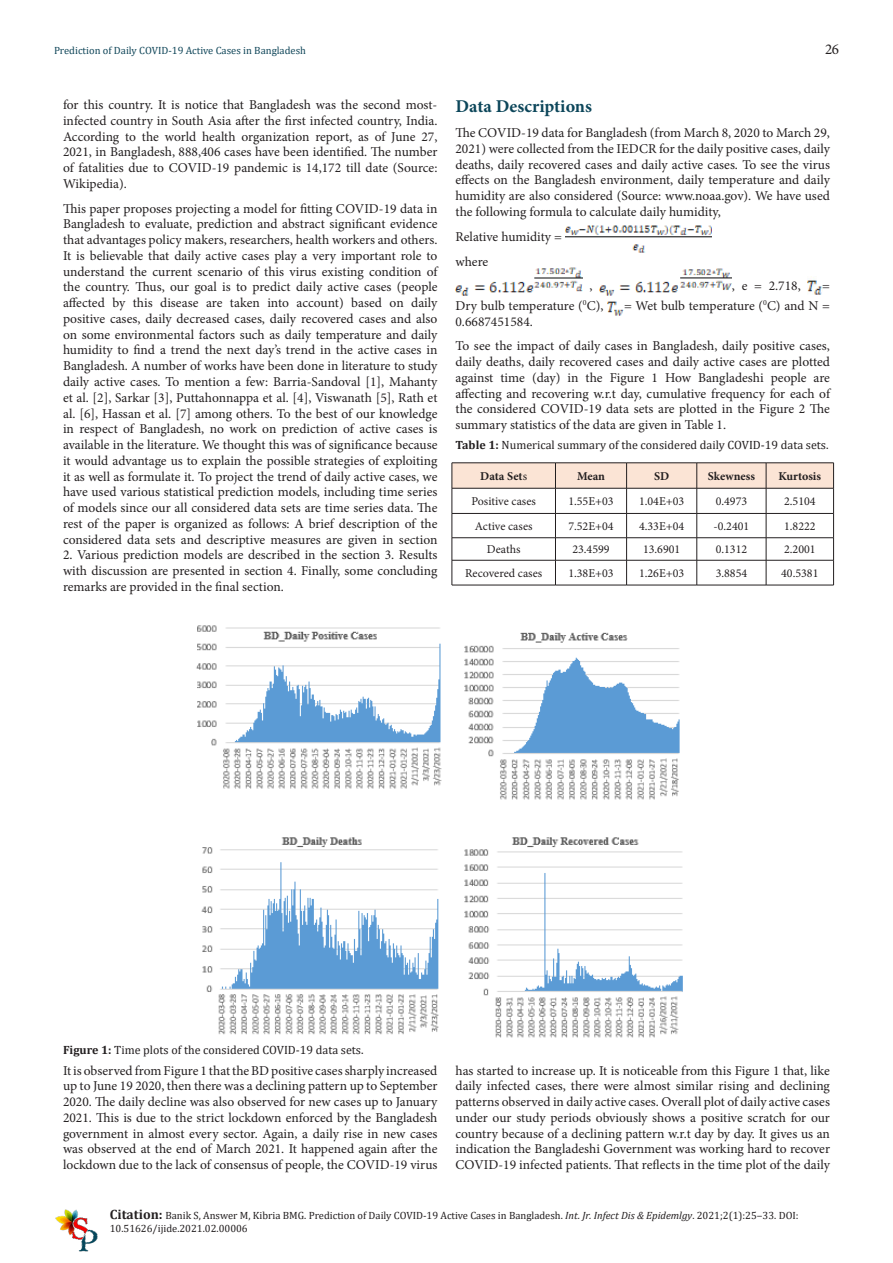
<style>
.page{position:relative;width:893px;height:1263px;background:#fff}
.page>*{position:absolute;margin:0;border:0;box-sizing:border-box;transform-origin:0 0}
.t1{font:700 18px "Minion Pro";color:#0c465a}
.t2{font:15px "Minion Pro";color:#231f20}
.t3{font:13.5px/15.8px "Minion Pro";color:#231f20;text-align:justify}
.t4{font:12px "Minion Pro";color:#231f20}
.t5{font:12px "Cambria";color:#231f20}
.t6{font:700 12px "Minion Pro";color:#231f20}
.t7{font:10.5px/12.6px "Cambria";color:#231f20}
.t8{font:10.5px "Cambria";color:#11475a}
.s1{font-weight:700}
.s2{font-weight:400}
.s3{font-weight:700;font-size:13.5px}
.s4{font-style:italic}
</style>
<div class="page">
<img style="left:55px;top:1209px;width:43px;height:43px">
<img style="left:565px;top:225px;width:146px;height:28px">
<img style="left:455px;top:267px;width:128px;height:29px">
<img style="left:599px;top:268px;width:133px;height:28px">
<img style="left:807px;top:276px;width:15px;height:19px">
<img style="left:607px;top:301px;width:17px;height:15px">
<svg style="left:452px;top:463px;width:382px;height:122px"></svg>
<hr style="left:452px;top:585px;width:103px;height:1px;background:#231f20">
<hr style="left:555px;top:585px;width:72px;height:1px;background:#231f20">
<hr style="left:627px;top:585px;width:70px;height:1px;background:#231f20">
<hr style="left:697px;top:585px;width:69px;height:1px;background:#231f20">
<hr style="left:766px;top:585px;width:68px;height:1px;background:#231f20">
<img style="left:196px;top:625px;width:487px;height:413px">
<p class="t8" style="left:54px;top:44px;width:254px">Prediction of Daily COVID-19 Active Cases in Bangladesh</p>
<p class="t2" style="left:825px;top:39px;width:15px">26</p>
<p class="t3" style="left:63px;top:97px;width:376px">for this country. It is notice that Bangladesh was the second most&shy;infected country in South Asia after the first infected country, India.<br>According to the world health organization report, as of June 27, 2021, in Bangladesh, 888,406 cases have been identified. The number of fatalities due to COVID-19 pandemic is 14,172 till date (Source:<br>Wikipedia).</p>
<p class="t3" style="left:63px;top:201px;width:376px">This paper proposes projecting a model for fitting COVID-19 data in Bangladesh to evaluate, prediction and abstract significant evidence that advantages policy makers, researchers, health workers and others.<br>It is believable that daily active cases play a very important role to understand the current scenario of this virus existing condition of the country. Thus, our goal is to predict daily active cases (people affected by this disease are taken into account) based on daily positive cases, daily decreased cases, daily recovered cases and also on some environmental factors such as daily temperature and daily humidity to find a trend the next day’s trend in the active cases in Bangladesh. A number of works have been done in literature to study daily active cases. To mention a few: Barria-Sandoval [1], Mahanty et al. [2], Sarkar [3], Puttahonnappa et al. [4], Viswanath [5], Rath et al. [6], Hassan et al. [7] among others. To the best of our knowledge in respect of Bangladesh, no work on prediction of active cases is available in the literature. We thought this was of significance because it would advantage us to explain the possible strategies of exploiting it as well as formulate it. To project the trend of daily active cases, we have used various statistical prediction models, including time series of models since our all considered data sets are time series data. The rest of the paper is organized as follows: A brief description of the considered data sets and descriptive measures are given in section</p>
<p class="t3" style="left:63px;top:547px;width:376px">2. Various prediction models are described in the section 3. Results with discussion are presented in section 4. Finally, some concluding remarks are provided in the final section.</p>
<p class="t1" style="left:455px;top:94px;width:138px">Data Descriptions</p>
<p class="t3" style="left:455px;top:125px;width:376px">The COVID-19 data for Bangladesh (from March 8, 2020 to March 29, 2021) were collected from the IEDCR for the daily positive cases, daily deaths, daily recovered cases and daily active cases. To see the virus effects on the Bangladesh environment, daily temperature and daily humidity are also considered (Source: www.noaa.gov). We have used the following formula to calculate daily humidity,</p>
<p class="t3" style="left:455px;top:229px;width:108px">Relative humidity =</p>
<p class="t3" style="left:455px;top:253px;width:34px">where</p>
<p class="t3" style="left:589px;top:278px;width:5px">,</p>
<p class="t3" style="left:732px;top:278px;width:70px">, e = 2.718,</p>
<p class="t3" style="left:822px;top:278px;width:9px">=</p>
<p class="t3" style="left:455px;top:298px;width:149px">Dry bulb temperature (<sup>0</sup>C),</p>
<p class="t3" style="left:624px;top:298px;width:207px">= Wet bulb temperature (<sup>0</sup>C) and N =</p>
<p class="t3" style="left:455px;top:313px;width:79px">0.6687451584.</p>
<p class="t3" style="left:455px;top:338px;width:376px">To see the impact of daily cases in Bangladesh, daily positive cases, daily deaths, daily recovered cases and daily active cases are plotted against time (day) in the Figure 1 How Bangladeshi people are affecting and recovering w.r.t day, cumulative frequency for each of the considered COVID-19 data sets are plotted in the Figure 2 The summary statistics of the data are given in Table 1.</p>
<p class="t5" style="left:455px;top:438px;width:375px"><span class="s1">Table 1:</span> Numerical summary of the considered daily COVID-19 data sets.</p>
<p class="t6" style="left:480px;top:468px;width:48px">Data Set<span class="s2">s</span></p>
<p class="t6" style="left:577px;top:468px;width:30px">Mean</p>
<p class="t6" style="left:654px;top:468px;width:17px">SD</p>
<p class="t6" style="left:708px;top:468px;width:49px">Skewness</p>
<p class="t6" style="left:779px;top:468px;width:44px">Kurtosis</p>
<p class="t4" style="left:471px;top:493px;width:66px">Positive cases</p>
<p class="t4" style="left:568px;top:493px;width:47px">1.55E+03</p>
<p class="t4" style="left:639px;top:493px;width:47px">1.04E+03</p>
<p class="t4" style="left:716px;top:493px;width:33px">0.4973</p>
<p class="t4" style="left:784px;top:493px;width:33px">2.5104</p>
<p class="t4" style="left:475px;top:518px;width:59px">Active cases</p>
<p class="t4" style="left:568px;top:518px;width:47px">7.52E+04</p>
<p class="t4" style="left:639px;top:518px;width:47px">4.33E+04</p>
<p class="t4" style="left:713px;top:518px;width:37px">-0.2401</p>
<p class="t4" style="left:784px;top:518px;width:33px">1.8222</p>
<p class="t4" style="left:487px;top:541px;width:35px">Deaths</p>
<p class="t4" style="left:572px;top:541px;width:39px">23.4599</p>
<p class="t4" style="left:643px;top:541px;width:39px">13.6901</p>
<p class="t4" style="left:716px;top:541px;width:33px">0.1312</p>
<p class="t4" style="left:784px;top:541px;width:33px">2.2001</p>
<p class="t4" style="left:465px;top:565px;width:79px">Recovered cases</p>
<p class="t4" style="left:568px;top:565px;width:47px">1.38E+03</p>
<p class="t4" style="left:639px;top:565px;width:47px">1.26E+03</p>
<p class="t4" style="left:716px;top:565px;width:33px">3.8854</p>
<p class="t4" style="left:781px;top:565px;width:39px">40.5381</p>
<p class="t5" style="left:63px;top:1043px;width:302px"><span class="s1">Figure 1:</span> Time plots of the considered COVID-19 data sets.</p>
<p class="t3" style="left:63px;top:1062px;width:376px">It is observed from Figure 1 that the BD positive cases sharply increased up to June 19 2020, then there was a declining pattern up to September 2020. The daily decline was also observed for new cases up to January 2021. This is due to the strict lockdown enforced by the Bangladesh government in almost every sector. Again, a daily rise in new cases was observed at the end of March 2021. It happened again after the lockdown due to the lack of consensus of people, the COVID-19 virus</p>
<p class="t3" style="left:455px;top:1062px;width:376px">has started to increase up. It is noticeable from this Figure 1 that, like daily infected cases, there were almost similar rising and declining patterns observed in daily active cases. Overall plot of daily active cases under our study periods obviously shows a positive scratch for our country because of a declining pattern w.r.t day by day. It gives us an indication the Bangladeshi Government was working hard to recover COVID-19 infected patients. That reflects in the time plot of the daily</p>
<p class="t7" style="left:110px;top:1209px;width:690px"><span class="s3">Citation:</span> Banik S, Answer M, Kibria BMG. Prediction of Daily COVID-19 Active Cases in Bangladesh. <span class="s4">Int. Jr. Infect Dis &amp; Epidemlgy</span>. 2021;2(1):25‒33. DOI:<br>10.51626/ijide.2021.02.00006</p>
</div>
